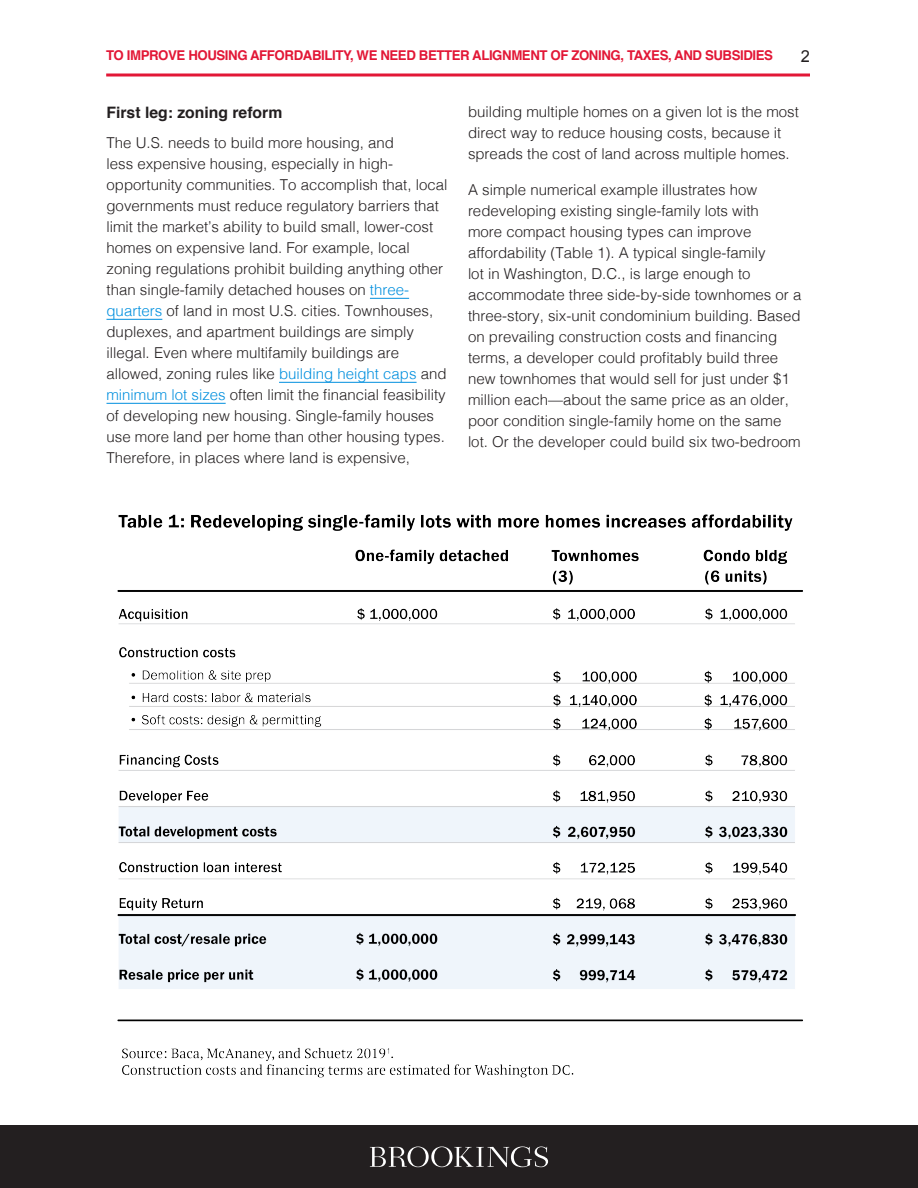
<style>
.page{position:relative;width:918px;height:1188px;background:#fff}
.page>*{position:absolute;margin:0;border:0;box-sizing:border-box;transform-origin:0 0}
.t1{font:16.5px "Arial";color:#231f20}
.Subtitle_2{font:700 15.75px "Helvetica";color:#231f20}
.Body_text{font:300 15px/21px "Helvetica";color:#231f20}
.t2{font:700 13.5px "Helvetica";letter-spacing:-.03em;color:#e21736}
.s1{color:#008fde}
</style>
<div class="page">
<div style="left:0;top:1126px;width:918px;height:62px;background:#231f20"></div>
<hr style="left:106px;top:74px;width:704px;height:2px;background:#e21736">
<svg style="left:370px;top:1146px;width:178px;height:21px"></svg>
<hr style="left:370px;top:298px;width:39px;height:1px;background:#008fde">
<hr style="left:106px;top:319px;width:56px;height:1px;background:#008fde">
<hr style="left:279px;top:382px;width:138px;height:1px;background:#008fde">
<hr style="left:106px;top:403px;width:120px;height:1px;background:#008fde">
<img style="left:117px;top:514px;width:686px;height:564px">
<p class="t2" style="left:106px;top:45px;width:668px">TO IMPROVE HOUSING AFFORDABILITY, WE NEED BETTER ALIGNMENT OF ZONING, TAXES, AND SUBSIDIES</p>
<p class="t1" style="left:801px;top:46px;width:11px">2</p>
<p class="Subtitle_2" style="left:106px;top:100px;width:177px">First leg: zoning reform</p>
<p class="Body_text" style="left:106px;top:131px;width:342px">The U.S. needs to build more housing, and<br>less expensive housing, especially in high&shy;opportunity communities. To accomplish that, local governments must reduce regulatory barriers that limit the market’s ability to build small, lower-cost homes on expensive land. For example, local zoning regulations prohibit building anything other than single-family detached houses on <span class="s1">three&shy;quarters</span> of land in most U.S. cities. Townhouses, duplexes, and apartment buildings are simply illegal. Even where multifamily buildings are allowed, zoning rules like <span class="s1">building height caps</span> and <span class="s1">minimum lot sizes</span> often limit the financial feasibility of developing new housing. Single-family houses use more land per home than other housing types.<br>Therefore, in places where land is expensive,</p>
<p class="Body_text" style="left:468px;top:100px;width:332px">building multiple homes on a given lot is the most direct way to reduce housing costs, because it spreads the cost of land across multiple homes.</p>
<p class="Body_text" style="left:468px;top:178px;width:335px">A simple numerical example illustrates how redeveloping existing single-family lots with<br>more compact housing types can improve affordability (Table 1). A typical single-family<br>lot in Washington, D.C., is large enough to accommodate three side-by-side townhomes or a three-story, six-unit condominium building. Based on prevailing construction costs and financing terms, a developer could profitably build three new townhomes that would sell for just under $1 million each—about the same price as an older, poor condition single-family home on the same lot. Or the developer could build six two-bedroom</p>
</div>
